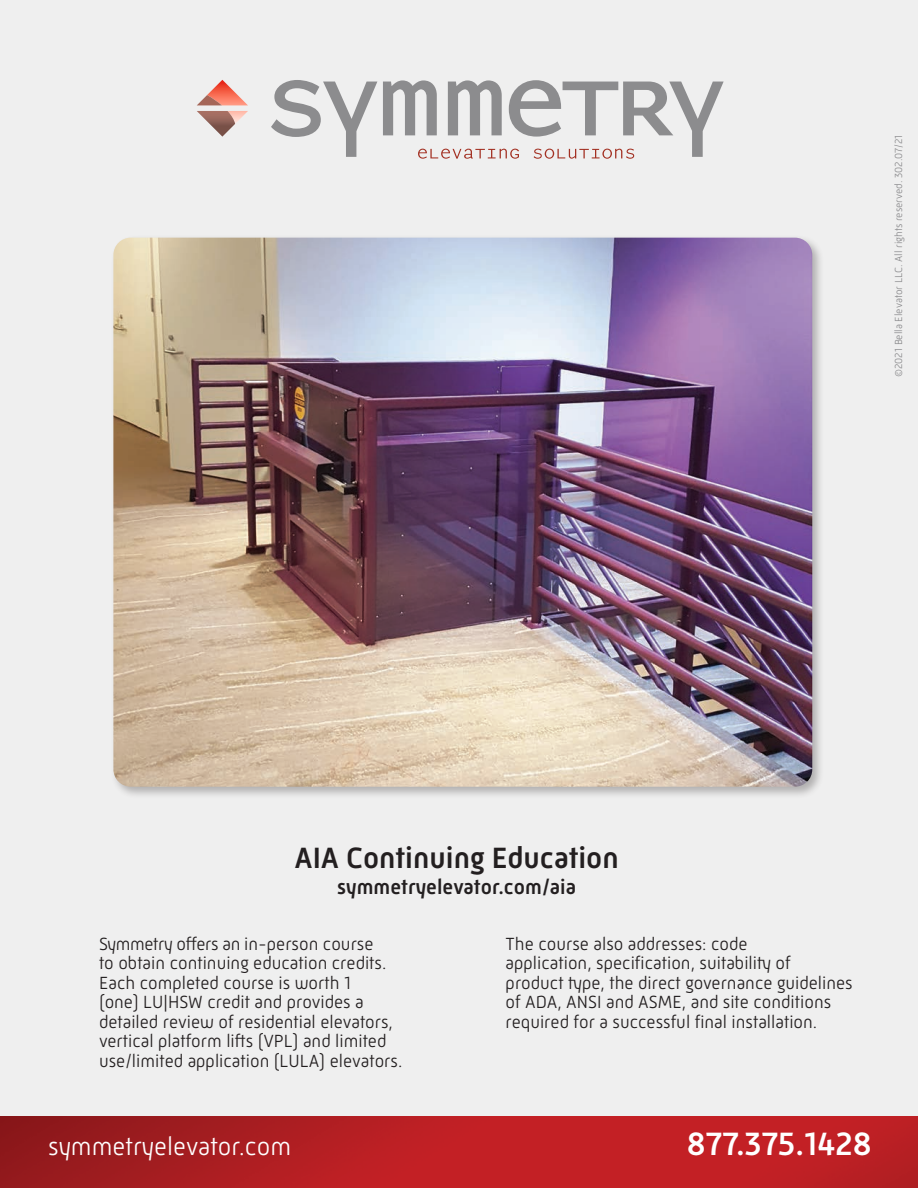
<style>
.page{position:relative;width:918px;height:1188px;background:#fff}
.page>*{position:absolute;margin:0;border:0;box-sizing:border-box;transform-origin:0 0}
.t1{font:500 33px "Mic 32 New";color:#fff}
.t2{font:500 30px "Mic 32 New";color:#231f20}
.t3{font:300 25.5px "Mic 32 New";color:#fff}
.t4{font:500 21px "Mic 32 New";color:#231f20}
.t5{font:300 18px/19.5px "Mic 32 New";color:#231f20}
.t6{font:300 10.5px "Mic 32 New";color:#717174}
</style>
<div class="page">
<div style="left:0;top:0;width:918px;height:1116px;background:#efefef"></div>
<img style="left:0;top:1116px;width:918px;height:72px">
<div style="left:110px;top:235px;width:714px;height:564px;background:#231f20;opacity:.3"></div>
<img style="left:113px;top:238px;width:699px;height:549px">
<svg style="left:197px;top:80px;width:51px;height:25px"></svg>
<svg style="left:197px;top:111px;width:51px;height:26px"></svg>
<svg style="left:271px;top:80px;width:106px;height:77px"></svg>
<svg style="left:383px;top:80px;width:341px;height:79px"></svg>
<p class="t6" style="left:893px;top:377px;width:244px;rotate:-90deg">©2021 Bella Elevator LLC. All rights reserved. 302.07/21</p>
<p class="t2" style="left:294px;top:841px;width:326px">AIA Continuing Education</p>
<p class="t4" style="left:337px;top:874px;width:240px">symmetryelevator.com/aia</p>
<p class="t5" style="left:99px;top:934px;width:276px">Symmetry offers an in-person course</p>
<p class="t5" style="left:99px;top:953px;width:289px">to obtain continuing education credits.</p>
<p class="t5" style="left:99px;top:973px;width:253px">Each completed course is worth 1</p>
<p class="t5" style="left:99px;top:992px;width:266px">(one) LU|HSW credit and provides a</p>
<p class="t5" style="left:99px;top:1012px;width:296px">detailed review of residential elevators,</p>
<p class="t5" style="left:99px;top:1031px;width:289px">vertical platform lifts (VPL) and limited</p>
<p class="t5" style="left:99px;top:1051px;width:305px">use/limited application (LULA) elevators.</p>
<p class="t5" style="left:506px;top:934px;width:243px">The course also addresses: code</p>
<p class="t5" style="left:506px;top:953px;width:287px">application, specification, suitability of</p>
<p class="t5" style="left:506px;top:973px;width:349px">product type, the direct governance guidelines of ADA, ANSI and ASME, and site conditions required for a successful final installation.</p>
<p class="t3" style="left:48px;top:1132px;width:245px">symmetryelevator.com</p>
<p class="t1" style="left:687px;top:1125px;width:187px">877.375.1428</p>
</div>
